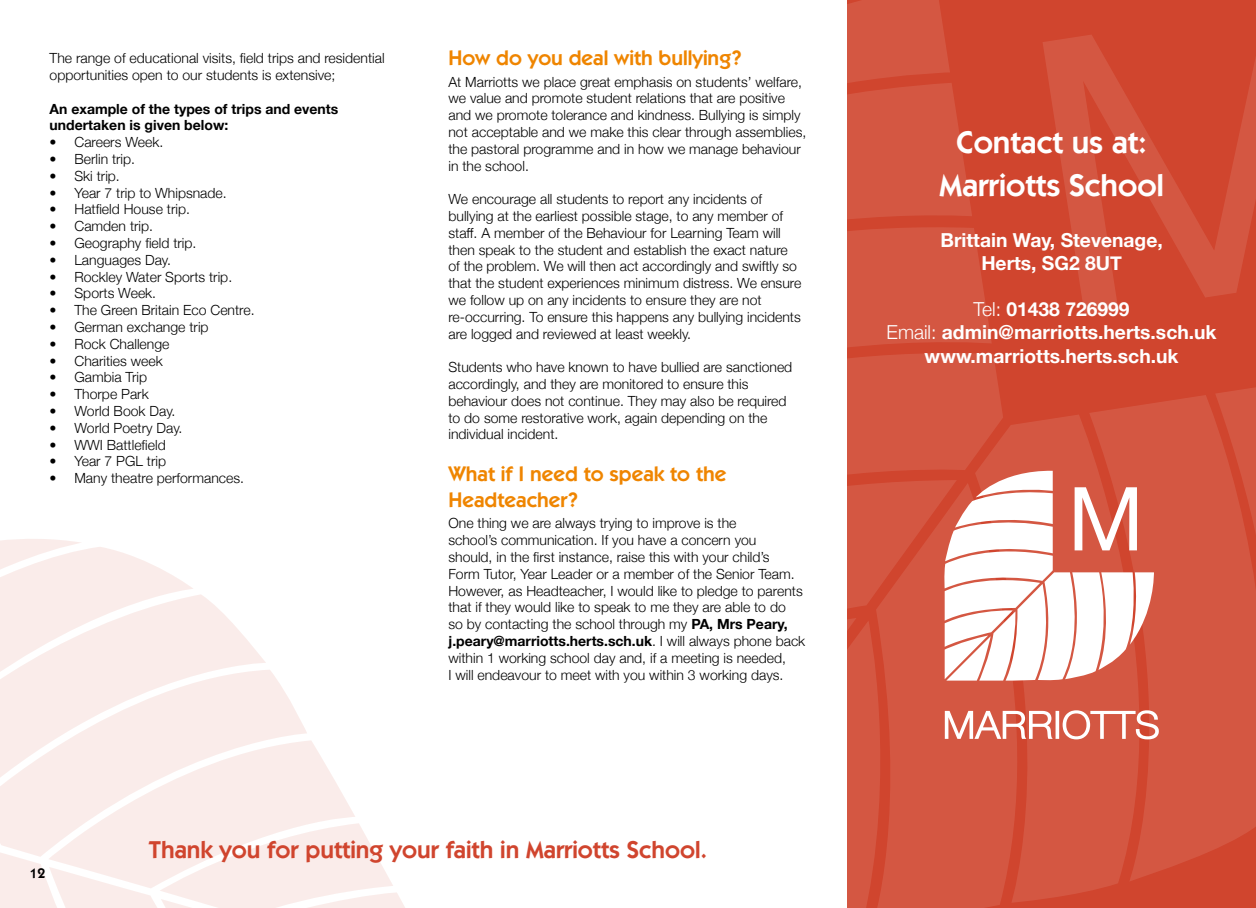
<style>
.page{position:relative;width:1256px;height:908px;background:#fff}
.page>*{position:absolute;margin:0;border:0;box-sizing:border-box;transform-origin:0 0}
.t1{font:600 31.5px/42.7px "ITC Kabel Std";color:#fff;text-align:center}
.t2{font:600 24.5px "ITC Kabel Std";color:#d0452e}
.t3{font:600 21px/25.2px "ITC Kabel Std";color:#ef8500}
.t4{font:700 19.25px/23.1px "Helvetica Neue";color:#fff;text-align:center}
.t5{font:300 14px/16.8px "Helvetica Neue";color:#000}
.t6{font:700 14px/16.8px "Helvetica Neue";color:#000}
.t7{font:600 14px "ITC Kabel Std";color:#000}
.s1{font-weight:700}
.s2{font-weight:300}
</style>
<div class="page">
<div style="left:847px;top:0;width:408px;height:908px;background:#d0452e"></div>
<div style="left:847px;top:708px;width:24px;height:200px;background:#d45742"></div>
<svg style="left:871px;top:681px;width:129px;height:227px;background:#d3553f"></svg>
<svg style="left:974px;top:414px;width:145px;height:489px;background:#d3543f"></svg>
<svg style="left:1088px;top:395px;width:167px;height:486px;background:#d3543f"></svg>
<svg style="left:1214px;top:388px;width:41px;height:431px;background:#d35540"></svg>
<svg style="left:847px;top:708px;width:9px;height:113px"></svg>
<svg style="left:847px;top:568px;width:109px;height:140px;fill:#d45742"></svg>
<svg style="left:847px;top:354px;width:155px;height:214px;fill:#d45742"></svg>
<svg style="left:847px;top:228px;width:144px;height:222px;background:#d3553f"></svg>
<svg style="left:847px;top:83px;width:124px;height:214px;background:#d3543f"></svg>
<svg style="left:847px;top:0;width:102px;height:152px;background:#d35540"></svg>
<svg style="left:1043px;top:35px;width:212px;height:281px"></svg>
<svg style="left:266px;top:670px;width:41px;height:70px;fill:#faecea"></svg>
<svg style="left:0;top:594px;width:266px;height:146px;fill:#faecea"></svg>
<svg style="left:0;top:539px;width:194px;height:183px"></svg>
<svg style="left:0;top:740px;width:405px;height:168px"></svg>
<svg style="left:944px;top:710px;width:214px;height:29px;background:#e28f82"></svg>
<svg style="left:943px;top:470px;width:211px;height:211px;background:#eec0b8"></svg>
<p class="t5" style="left:50px;top:49px;width:336px">The range of educational visits, field trips and residential opportunities open to our students is extensive;</p>
<p class="t6" style="left:50px;top:101px;width:290px">An example of the types of trips and events undertaken is given below:</p>
<p class="t5" style="left:50px;top:133px;width:115px">• Careers Week.</p>
<p class="t5" style="left:50px;top:150px;width:87px">• Berlin trip.</p>
<p class="t5" style="left:50px;top:166px;width:72px">• Ski trip.</p>
<p class="t5" style="left:50px;top:183px;width:179px">• Year 7 trip to Whipsnade.</p>
<p class="t5" style="left:50px;top:200px;width:142px">• Hatfield House trip.</p>
<p class="t5" style="left:50px;top:217px;width:105px">• Camden trip.</p>
<p class="t5" style="left:50px;top:234px;width:148px">• Geography field trip.</p>
<p class="t5" style="left:50px;top:250px;width:123px">• Languages Day.</p>
<p class="t5" style="left:50px;top:267px;width:184px">• Rockley Water Sports trip.</p>
<p class="t5" style="left:50px;top:284px;width:108px">• Sports Week.</p>
<p class="t5" style="left:50px;top:301px;width:206px">• The Green Britain Eco Centre.</p>
<p class="t5" style="left:50px;top:318px;width:160px">• German exchange trip</p>
<p class="t5" style="left:50px;top:334px;width:121px">• Rock Challenge</p>
<p class="t5" style="left:50px;top:351px;width:114px">• Charities week</p>
<p class="t5" style="left:50px;top:368px;width:99px">• Gambia Trip</p>
<p class="t5" style="left:50px;top:385px;width:100px">• Thorpe Park</p>
<p class="t5" style="left:50px;top:402px;width:127px">• World Book Day.</p>
<p class="t5" style="left:50px;top:418px;width:134px">• World Poetry Day.</p>
<p class="t5" style="left:50px;top:435px;width:118px">• WWI Battlefield</p>
<p class="t5" style="left:50px;top:452px;width:118px">• Year 7 PGL trip</p>
<p class="t5" style="left:50px;top:469px;width:196px">• Many theatre performances.</p>
<h3 class="t3" style="left:448px;top:45px;width:294px">How do you deal with bullying?</h3>
<p class="t5" style="left:448px;top:72px;width:359px">At Marriotts we place great emphasis on students’ welfare, we value and promote student relations that are positive and we promote tolerance and kindness. Bullying is simply not acceptable and we make this clear through assemblies, the pastoral programme and in how we manage behaviour in the school.</p>
<p class="t5" style="left:448px;top:190px;width:354px">We encourage all students to report any incidents of bullying at the earliest possible stage, to any member of staff. A member of the Behaviour for Learning Team will then speak to the student and establish the exact nature of the problem. We will then act accordingly and swiftly so that the student experiences minimum distress. We ensure we follow up on any incidents to ensure they are not re-occurring. To ensure this happens any bullying incidents are logged and reviewed at least weekly.</p>
<p class="t5" style="left:448px;top:358px;width:345px">Students who have known to have bullied are sanctioned accordingly, and they are monitored to ensure this behaviour does not continue. They may also be required to do some restorative work, again depending on the individual incident.</p>
<h3 class="t3" style="left:448px;top:462px;width:279px">What if I need to speak to the<br>Headteacher?</h3>
<p class="t5" style="left:448px;top:514px;width:358px">One thing we are always trying to improve is the<br>school’s communication. If you have a concern you<br>should, in the first instance, raise this with your child’s<br>Form Tutor, Year Leader or a member of the Senior Team.<br>However, as Headteacher, I would like to pledge to parents that if they would like to speak to me they are able to do<br>so by contacting the school through my <span class="s1">PA, Mrs Peary, j.peary@marriotts.herts.sch.uk</span>. I will always phone back within 1 working school day and, if a meeting is needed,<br>I will endeavour to meet with you within 3 working days.</p>
<p class="t7" style="left:30px;top:865px;width:17px">12</p>
<h2 class="t2" style="left:149px;top:835px;width:560px">Thank you for putting your faith in Marriotts School.</h2>
<h1 class="t1" style="left:939px;top:121px;width:225px">Contact us at:<br>Marriotts School</h1>
<h3 class="t4" style="left:940px;top:229px;width:224px">Brittain Way, Stevenage,<br>Herts, SG2 8UT</h3>
<h3 class="t4" style="left:886px;top:298px;width:331px"><span class="s2">Tel:</span> 01438 726999<br><span class="s2">Email:</span> admin@marriotts.herts.sch.uk www.marriotts.herts.sch.uk</h3>
</div>
